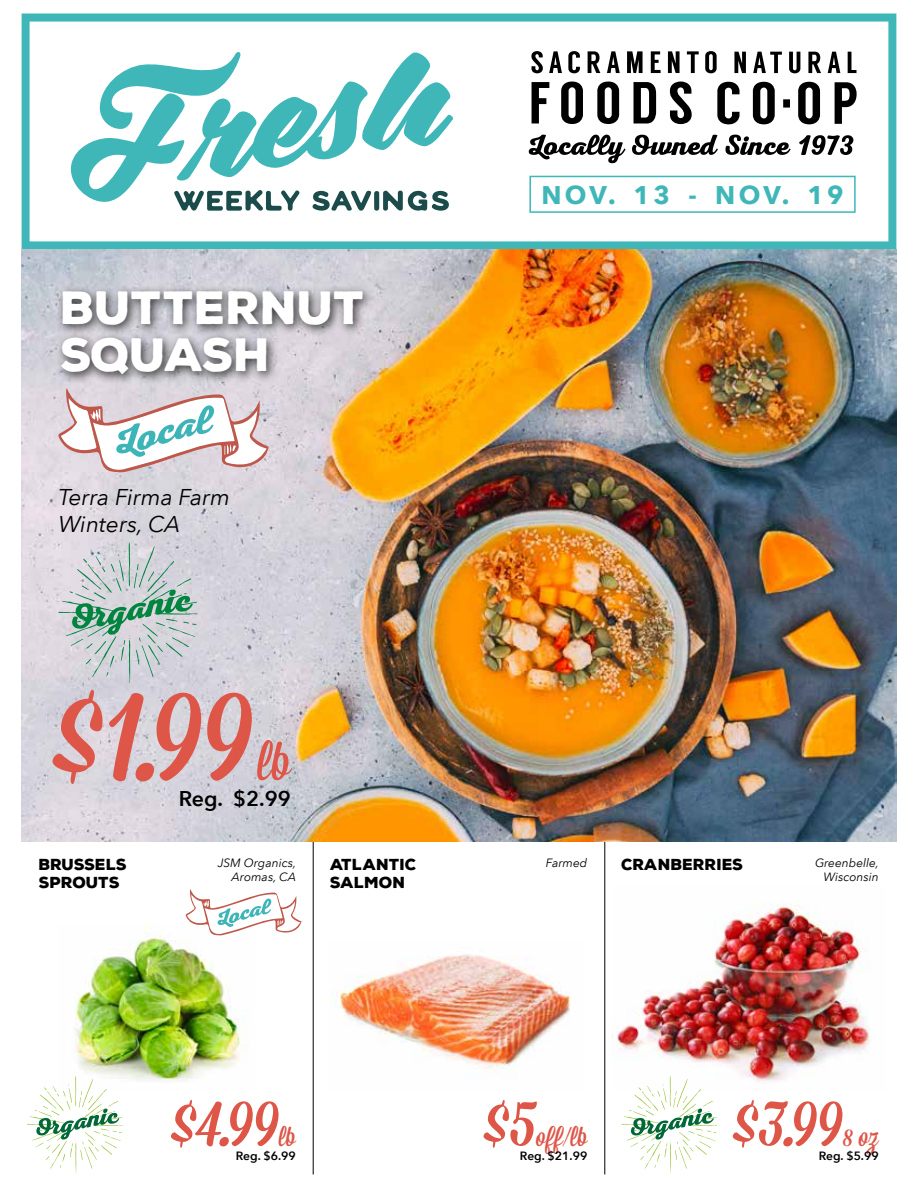
<style>
.page{position:relative;width:918px;height:1188px;background:#fff}
.page>*{position:absolute;margin:0;border:0;box-sizing:border-box;transform-origin:0 0}
.t1{font:141.6px "Mission Script";color:#dd5648}
.t2{font:72px "Mission Script";color:#dd5648}
.t3{font:53.25px "Mission Script";color:#dd5648}
.t4{font:900 45.3px/47px "Nexa Rust Sans";color:#fff}
.t5{font:27px "Mission Script";color:#dd5648}
.t6{font:700 25.5px "Avenir Next LT Pro";letter-spacing:.13em;color:#3fb7b8}
.t7{font:italic 22.8px/27.3px "Avenir Next LT Pro";color:#000}
.t8{font:600 21.3px "Avenir Next LT Pro";color:#000}
.t9{font:900 15.45px/18.6px "Nexa Rust Sans";color:#000}
.t10{font:italic 12px/14.4px "Avenir Next LT Pro";color:#000;text-align:right}
.t11{font:600 12px "Avenir Next LT Pro";color:#000}
</style>
<div class="page">
<svg style="left:22px;top:14px;width:874px;height:236px"></svg>
<svg style="left:67px;top:49px;width:387px;height:162px"></svg>
<svg style="left:529px;top:135px;width:96px;height:28px"></svg>
<svg style="left:632px;top:135px;width:86px;height:20px"></svg>
<svg style="left:725px;top:135px;width:66px;height:20px"></svg>
<svg style="left:799px;top:135px;width:54px;height:20px"></svg>
<svg style="left:717px;top:82px;width:23px;height:42px"></svg>
<svg style="left:753px;top:82px;width:22px;height:42px"></svg>
<svg style="left:798px;top:82px;width:22px;height:42px"></svg>
<svg style="left:835px;top:82px;width:22px;height:42px"></svg>
<div style="left:783px;top:99px;width:7px;height:9px;background:#000"></div>
<svg style="left:532px;top:82px;width:17px;height:41px"></svg>
<svg style="left:561px;top:82px;width:22px;height:42px"></svg>
<svg style="left:597px;top:82px;width:22px;height:42px"></svg>
<svg style="left:634px;top:82px;width:22px;height:41px"></svg>
<svg style="left:670px;top:82px;width:22px;height:42px"></svg>
<svg style="left:531px;top:51px;width:12px;height:22px"></svg>
<svg style="left:549px;top:51px;width:13px;height:22px"></svg>
<svg style="left:568px;top:51px;width:12px;height:22px"></svg>
<svg style="left:588px;top:51px;width:12px;height:22px"></svg>
<svg style="left:607px;top:51px;width:13px;height:22px"></svg>
<svg style="left:627px;top:51px;width:16px;height:22px"></svg>
<svg style="left:651px;top:51px;width:10px;height:22px"></svg>
<svg style="left:668px;top:51px;width:12px;height:22px"></svg>
<svg style="left:687px;top:51px;width:12px;height:22px"></svg>
<svg style="left:705px;top:51px;width:12px;height:22px"></svg>
<svg style="left:734px;top:52px;width:12px;height:21px"></svg>
<svg style="left:753px;top:52px;width:29px;height:21px"></svg>
<svg style="left:789px;top:52px;width:11px;height:21px"></svg>
<svg style="left:808px;top:52px;width:13px;height:21px"></svg>
<svg style="left:828px;top:52px;width:12px;height:21px"></svg>
<svg style="left:848px;top:52px;width:8px;height:21px"></svg>
<hr style="left:313px;top:842px;width:1px;height:332px;background:#000">
<hr style="left:605px;top:842px;width:1px;height:332px;background:#000">
<img style="left:612px;top:903px;width:258px;height:179px">
<img style="left:22px;top:250px;width:874px;height:592px">
<svg style="left:58px;top:542px;width:148px;height:141px"></svg>
<div style="left:530px;top:176px;width:325px;height:36px;background:#fff"></div>
<div style="left:529px;top:176px;width:327px;height:37px;border:2px solid #3fb7b8"></div>
<div style="left:55px;top:285px;width:320px;height:101px;background:#000;opacity:.75"></div>
<svg style="left:58px;top:388px;width:211px;height:85px"></svg>
<img style="left:75px;top:924px;width:173px;height:156px">
<svg style="left:27px;top:1076px;width:102px;height:97px"></svg>
<svg style="left:621px;top:1076px;width:102px;height:97px"></svg>
<svg style="left:185px;top:889px;width:116px;height:47px"></svg>
<img style="left:331px;top:954px;width:240px;height:115px">
<h3 class="t4" style="left:61px;top:285px;width:306px">BUTTERNUT<br>SQUASH</h3>
<h3 class="t7" style="left:58px;top:483px;width:173px">Terra Firma Farm<br>Winters, CA</h3>
<h1 class="t1" style="left:52px;top:646px;width:202px">$1.99</h1>
<h3 class="t3" style="left:257px;top:730px;width:35px">lb</h3>
<h3 class="t8" style="left:179px;top:785px;width:113px">Reg. $2.99</h3>
<h3 class="t6" style="left:541px;top:179px;width:304px">NOV. 13 - NOV. 19</h3>
<p class="t9" style="left:39px;top:855px;width:90px">BRUSSELS<br>SPROUTS</p>
<p class="t10" style="left:218px;top:855px;width:80px">JSM Organics,<br>Aromas, CA</p>
<p class="t9" style="left:330px;top:855px;width:88px">ATLANTIC<br>SALMON</p>
<p class="t10" style="left:546px;top:855px;width:43px">Farmed</p>
<p class="t9" style="left:622px;top:855px;width:123px">CRANBERRIES</p>
<p class="t10" style="left:815px;top:855px;width:66px">Greenbelle,<br>Wisconsin</p>
<h2 class="t2" style="left:171px;top:1078px;width:110px">$4.99</h2>
<h3 class="t5" style="left:279px;top:1120px;width:18px">lb</h3>
<p class="t11" style="left:236px;top:1149px;width:62px">Reg. $6.99</p>
<h2 class="t2" style="left:483px;top:1078px;width:55px">$5</h2>
<h3 class="t5" style="left:536px;top:1120px;width:53px">off/lb</h3>
<p class="t11" style="left:520px;top:1149px;width:69px">Reg. $21.99</p>
<h2 class="t2" style="left:732px;top:1078px;width:112px">$3.99</h2>
<h3 class="t5" style="left:843px;top:1120px;width:37px">8 oz</h3>
<p class="t11" style="left:819px;top:1149px;width:62px">Reg. $5.99</p>
</div>
